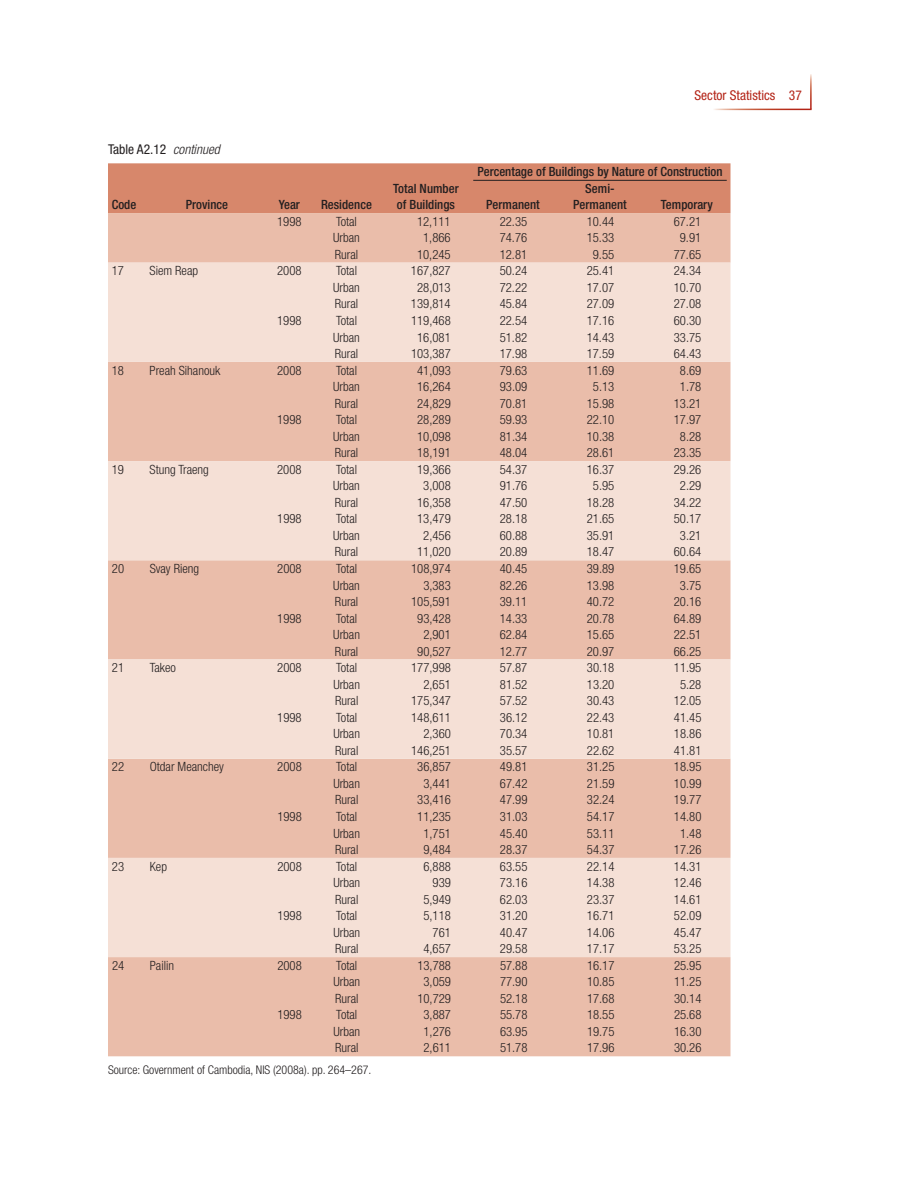
<style>
.page{position:relative;width:918px;height:1188px;background:#fff}
.page>*{position:absolute;margin:0;border:0;box-sizing:border-box;transform-origin:0 0}
.t1{font:condensed 13.5px "Helvetica Neue LT Std";color:#231f20}
.t2{font:condensed 13.5px "Helvetica Neue LT Std";color:#b32316}
.t3{font:300 condensed 12.75px/16.5px "Helvetica Neue LT Std";color:#231f20;text-align:justify}
.t4{font:500 condensed 12.75px/16.5px "Helvetica Neue LT Std";color:#231f20}
.t5{font:300 condensed 12px "Helvetica Neue LT Std";color:#231f20}
.s1{font-weight:300;font-style:italic}
</style>
<div class="page">
<div style="left:108px;top:163px;width:623px;height:50px;background:#d7876b"></div>
<div style="left:108px;top:213px;width:623px;height:843px;background:#eabdaa"></div>
<svg style="left:108px;top:263px;width:623px;height:694px;background:#f0d1c3"></svg>
<hr style="left:473px;top:180px;width:254px;height:1px;background:#231f20">
<p class="t1" style="left:108px;top:144px;width:113px">Table A2.12 <span class="s1">continued</span></p>
<p class="t4" style="left:112px;top:198px;width:26px">Code</p>
<p class="t4" style="left:186px;top:198px;width:44px">Province</p>
<p class="t4" style="left:279px;top:198px;width:23px">Year</p>
<p class="t4" style="left:321px;top:198px;width:52px">Residence</p>
<p class="t2" style="left:695px;top:91px;width:109px">Sector Statistics 37</p>
<p class="t4" style="left:393px;top:181px;width:67px">Total Number of Buildings</p>
<p class="t4" style="left:477px;top:164px;width:247px">Percentage of Buildings by Nature of Construction</p>
<p class="t4" style="left:486px;top:198px;width:55px">Permanent</p>
<p class="t4" style="left:573px;top:181px;width:55px;text-align:center">Semi-<br>Permanent</p>
<p class="t4" style="left:661px;top:198px;width:54px">Temporary</p>
<p class="t3" style="left:277px;top:214px;width:26px">1998</p>
<p class="t3" style="left:333px;top:214px;width:28px;text-align:left">Total<br>Urban<br>Rural</p>
<p class="t3" style="left:417px;top:214px;width:35px;text-align:center">12,111<br>1,866<br>10,245</p>
<p class="t3" style="left:500px;top:214px;width:29px">22.35<br>74.76<br>12.81</p>
<p class="t3" style="left:587px;top:214px;width:29px;text-align:center">10.44<br>15.33<br>9.55</p>
<p class="t3" style="left:674px;top:214px;width:29px;text-align:center">67.21<br>9.91<br>77.65</p>
<p class="t3" style="left:112px;top:264px;width:14px">17</p>
<p class="t3" style="left:150px;top:264px;width:50px">Siem Reap</p>
<p class="t3" style="left:277px;top:264px;width:26px">2008</p>
<p class="t3" style="left:333px;top:264px;width:28px;text-align:left">Total<br>Urban<br>Rural</p>
<p class="t3" style="left:411px;top:264px;width:41px;text-align:center">167,827<br>28,013<br>139,814</p>
<p class="t3" style="left:500px;top:264px;width:29px">50.24<br>72.22<br>45.84</p>
<p class="t3" style="left:587px;top:264px;width:29px">25.41<br>17.07<br>27.09</p>
<p class="t3" style="left:674px;top:264px;width:29px">24.34<br>10.70<br>27.08</p>
<p class="t3" style="left:277px;top:313px;width:26px">1998</p>
<p class="t3" style="left:333px;top:313px;width:28px;text-align:left">Total<br>Urban<br>Rural</p>
<p class="t3" style="left:411px;top:313px;width:41px;text-align:center">119,468<br>16,081<br>103,387</p>
<p class="t3" style="left:500px;top:313px;width:29px">22.54<br>51.82<br>17.98</p>
<p class="t3" style="left:587px;top:313px;width:29px">17.16<br>14.43<br>17.59</p>
<p class="t3" style="left:674px;top:313px;width:29px">60.30<br>33.75<br>64.43</p>
<p class="t3" style="left:112px;top:363px;width:14px">18</p>
<p class="t3" style="left:150px;top:363px;width:72px">Preah Sihanouk</p>
<p class="t3" style="left:277px;top:363px;width:26px">2008</p>
<p class="t3" style="left:333px;top:363px;width:28px;text-align:left">Total<br>Urban<br>Rural</p>
<p class="t3" style="left:417px;top:363px;width:35px">41,093<br>16,264<br>24,829</p>
<p class="t3" style="left:500px;top:363px;width:29px">79.63<br>93.09<br>70.81</p>
<p class="t3" style="left:587px;top:363px;width:29px;text-align:center">11.69<br>5.13<br>15.98</p>
<p class="t3" style="left:674px;top:363px;width:29px;text-align:center">8.69<br>1.78<br>13.21</p>
<p class="t3" style="left:277px;top:413px;width:26px">1998</p>
<p class="t3" style="left:333px;top:413px;width:28px;text-align:left">Total<br>Urban<br>Rural</p>
<p class="t3" style="left:417px;top:413px;width:35px">28,289<br>10,098<br>18,191</p>
<p class="t3" style="left:500px;top:413px;width:29px">59.93<br>81.34<br>48.04</p>
<p class="t3" style="left:587px;top:413px;width:29px">22.10<br>10.38<br>28.61</p>
<p class="t3" style="left:674px;top:413px;width:29px;text-align:center">17.97<br>8.28<br>23.35</p>
<p class="t3" style="left:112px;top:462px;width:14px">19</p>
<p class="t3" style="left:150px;top:462px;width:61px">Stung Traeng</p>
<p class="t3" style="left:277px;top:462px;width:26px">2008</p>
<p class="t3" style="left:333px;top:462px;width:28px;text-align:left">Total<br>Urban<br>Rural</p>
<p class="t3" style="left:417px;top:462px;width:35px;text-align:center">19,366<br>3,008<br>16,358</p>
<p class="t3" style="left:500px;top:462px;width:29px">54.37<br>91.76<br>47.50</p>
<p class="t3" style="left:587px;top:462px;width:29px;text-align:center">16.37<br>5.95<br>18.28</p>
<p class="t3" style="left:674px;top:462px;width:29px;text-align:center">29.26<br>2.29<br>34.22</p>
<p class="t3" style="left:277px;top:512px;width:26px">1998</p>
<p class="t3" style="left:333px;top:512px;width:28px;text-align:left">Total<br>Urban<br>Rural</p>
<p class="t3" style="left:417px;top:512px;width:35px;text-align:center">13,479<br>2,456<br>11,020</p>
<p class="t3" style="left:500px;top:512px;width:29px">28.18<br>60.88<br>20.89</p>
<p class="t3" style="left:587px;top:512px;width:29px">21.65<br>35.91<br>18.47</p>
<p class="t3" style="left:674px;top:512px;width:29px;text-align:center">50.17<br>3.21<br>60.64</p>
<p class="t3" style="left:112px;top:561px;width:14px">20</p>
<p class="t3" style="left:150px;top:561px;width:51px">Svay Rieng</p>
<p class="t3" style="left:277px;top:561px;width:26px">2008</p>
<p class="t3" style="left:333px;top:561px;width:28px;text-align:left">Total<br>Urban<br>Rural</p>
<p class="t3" style="left:411px;top:561px;width:41px;text-align:right">108,974<br>3,383<br>105,591</p>
<p class="t3" style="left:500px;top:561px;width:29px">40.45<br>82.26<br>39.11</p>
<p class="t3" style="left:587px;top:561px;width:29px">39.89<br>13.98<br>40.72</p>
<p class="t3" style="left:674px;top:561px;width:29px;text-align:center">19.65<br>3.75<br>20.16</p>
<p class="t3" style="left:277px;top:611px;width:26px">1998</p>
<p class="t3" style="left:333px;top:611px;width:28px;text-align:left">Total<br>Urban<br>Rural</p>
<p class="t3" style="left:417px;top:611px;width:35px;text-align:center">93,428<br>2,901<br>90,527</p>
<p class="t3" style="left:500px;top:611px;width:29px">14.33<br>62.84<br>12.77</p>
<p class="t3" style="left:587px;top:611px;width:29px">20.78<br>15.65<br>20.97</p>
<p class="t3" style="left:674px;top:611px;width:29px">64.89<br>22.51<br>66.25</p>
<p class="t3" style="left:112px;top:661px;width:14px">21</p>
<p class="t3" style="left:150px;top:661px;width:28px">Takeo</p>
<p class="t3" style="left:277px;top:661px;width:26px">2008</p>
<p class="t3" style="left:333px;top:661px;width:28px;text-align:left">Total<br>Urban<br>Rural</p>
<p class="t3" style="left:411px;top:661px;width:41px;text-align:right">177,998<br>2,651<br>175,347</p>
<p class="t3" style="left:500px;top:661px;width:29px">57.87<br>81.52<br>57.52</p>
<p class="t3" style="left:587px;top:661px;width:29px">30.18<br>13.20<br>30.43</p>
<p class="t3" style="left:674px;top:661px;width:29px;text-align:center">11.95<br>5.28<br>12.05</p>
<p class="t3" style="left:277px;top:710px;width:26px">1998</p>
<p class="t3" style="left:333px;top:710px;width:28px;text-align:left">Total<br>Urban<br>Rural</p>
<p class="t3" style="left:411px;top:710px;width:41px;text-align:right">148,611<br>2,360<br>146,251</p>
<p class="t3" style="left:500px;top:710px;width:29px">36.12<br>70.34<br>35.57</p>
<p class="t3" style="left:587px;top:710px;width:29px">22.43<br>10.81<br>22.62</p>
<p class="t3" style="left:674px;top:710px;width:29px">41.45<br>18.86<br>41.81</p>
<p class="t3" style="left:112px;top:760px;width:14px">22</p>
<p class="t3" style="left:150px;top:760px;width:76px">Otdar Meanchey</p>
<p class="t3" style="left:277px;top:760px;width:26px">2008</p>
<p class="t3" style="left:333px;top:760px;width:28px;text-align:left">Total<br>Urban<br>Rural</p>
<p class="t3" style="left:417px;top:760px;width:35px;text-align:center">36,857<br>3,441<br>33,416</p>
<p class="t3" style="left:500px;top:760px;width:29px">49.81<br>67.42<br>47.99</p>
<p class="t3" style="left:587px;top:760px;width:29px">31.25<br>21.59<br>32.24</p>
<p class="t3" style="left:674px;top:760px;width:29px">18.95<br>10.99<br>19.77</p>
<p class="t3" style="left:277px;top:809px;width:26px">1998</p>
<p class="t3" style="left:333px;top:809px;width:28px;text-align:left">Total<br>Urban<br>Rural</p>
<p class="t3" style="left:417px;top:809px;width:35px;text-align:center">11,235<br>1,751<br>9,484</p>
<p class="t3" style="left:500px;top:809px;width:29px">31.03<br>45.40<br>28.37</p>
<p class="t3" style="left:587px;top:809px;width:29px">54.17<br>53.11<br>54.37</p>
<p class="t3" style="left:674px;top:809px;width:29px;text-align:center">14.80<br>1.48<br>17.26</p>
<p class="t3" style="left:112px;top:859px;width:14px">23</p>
<p class="t3" style="left:150px;top:859px;width:19px">Kep</p>
<p class="t3" style="left:277px;top:859px;width:26px">2008</p>
<p class="t3" style="left:333px;top:859px;width:28px;text-align:left">Total<br>Urban<br>Rural</p>
<p class="t3" style="left:423px;top:859px;width:29px;text-align:right">6,888<br>939<br>5,949</p>
<p class="t3" style="left:500px;top:859px;width:29px">63.55<br>73.16<br>62.03</p>
<p class="t3" style="left:587px;top:859px;width:29px">22.14<br>14.38<br>23.37</p>
<p class="t3" style="left:674px;top:859px;width:29px">14.31<br>12.46<br>14.61</p>
<p class="t3" style="left:277px;top:909px;width:26px">1998</p>
<p class="t3" style="left:333px;top:909px;width:28px;text-align:left">Total<br>Urban<br>Rural</p>
<p class="t3" style="left:423px;top:909px;width:29px;text-align:right">5,118<br>761<br>4,657</p>
<p class="t3" style="left:500px;top:909px;width:29px">31.20<br>40.47<br>29.58</p>
<p class="t3" style="left:587px;top:909px;width:29px">16.71<br>14.06<br>17.17</p>
<p class="t3" style="left:674px;top:909px;width:29px">52.09<br>45.47<br>53.25</p>
<p class="t3" style="left:112px;top:958px;width:14px">24</p>
<p class="t3" style="left:150px;top:958px;width:26px">Pailin</p>
<p class="t3" style="left:277px;top:958px;width:26px">2008</p>
<p class="t3" style="left:333px;top:958px;width:28px;text-align:left">Total<br>Urban<br>Rural</p>
<p class="t3" style="left:417px;top:958px;width:35px;text-align:center">13,788<br>3,059<br>10,729</p>
<p class="t3" style="left:500px;top:958px;width:29px">57.88<br>77.90<br>52.18</p>
<p class="t3" style="left:587px;top:958px;width:29px">16.17<br>10.85<br>17.68</p>
<p class="t3" style="left:674px;top:958px;width:29px">25.95<br>11.25<br>30.14</p>
<p class="t3" style="left:277px;top:1008px;width:26px">1998</p>
<p class="t3" style="left:333px;top:1008px;width:28px;text-align:left">Total<br>Urban<br>Rural</p>
<p class="t3" style="left:424px;top:1008px;width:29px">3,887<br>1,276<br>2,611</p>
<p class="t3" style="left:500px;top:1008px;width:29px">55.78<br>63.95<br>51.78</p>
<p class="t3" style="left:587px;top:1008px;width:29px">18.55<br>19.75<br>17.96</p>
<p class="t3" style="left:674px;top:1008px;width:29px">25.68<br>16.30<br>30.26</p>
<p class="t5" style="left:108px;top:1066px;width:265px">Source: Government of Cambodia, NIS (2008a). pp. 264–267.</p>
</div>
